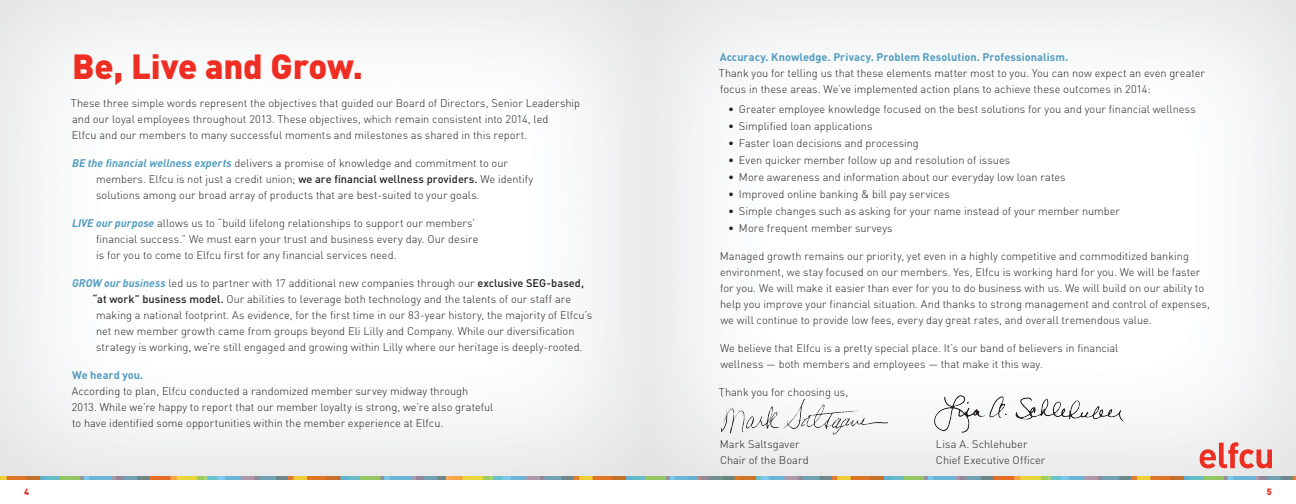
<style>
.page{position:relative;width:1296px;height:504px;background:#fff}
.page>*{position:absolute;margin:0;border:0;box-sizing:border-box;transform-origin:0 0}
.t1{font:900 34.5px "DINOT";letter-spacing:-.005em;color:#ee2e22}
.t2{font:300 11px/16px "DINOT";color:#231f20}
.t3{font:700 11px "DINOT";letter-spacing:.005em;color:#529cbe}
.t4{font:900 9px "DINOT";color:#ee2e22}
.s1{font-weight:700;font-style:italic;color:#529cbe}
.s2{font-weight:500}
</style>
<div class="page">
<img style="left:0;top:0;width:1296px;height:476px">
<img style="left:711px;top:382px;width:183px;height:65px">
<img style="left:934px;top:396px;width:190px;height:37px">
<svg style="left:1200px;top:442px;width:72px;height:26px;background:#ec9a95"></svg>
<img style="left:0;top:476px;width:1296px;height:4px">
<h1 class="t1" style="left:72px;top:44px;width:292px">Be, Live and Grow.</h1>
<p class="t2" style="left:71px;top:95px;width:511px">These three simple words represent the objectives that guided our Board of Directors, Senior Leadership and our loyal employees throughout 2013. These objectives, which remain consistent into 2014, led<br>Elfcu and our members to many successful moments and milestones as shared in this report.</p>
<p class="t2" style="left:96px;top:155px;width:439px;text-indent:-24px"><span class="s1">BE the financial wellness experts</span> delivers a promise of knowledge and commitment to our members. Elfcu is not just a credit union; <span class="s2">we are financial wellness providers.</span> We identify solutions among our broad array of products that are best-suited to your goals.</p>
<p class="t2" style="left:96px;top:215px;width:384px;text-indent:-24px"><span class="s1">LIVE our purpose</span> allows us to “build lifelong relationships to support our members’ financial success.” We must earn your trust and business every day. Our desire is for you to come to Elfcu first for any financial services need.</p>
<p class="t2" style="left:72px;top:275px;width:514px"><span class="s1">GROW our business</span> led us to partner with 17 additional new companies through our <span class="s2">exclusive SEG-based,</span></p>
<p class="t2" style="left:93px;top:291px;width:480px"><span class="s2">“at work” business model.</span> Our abilities to leverage both technology and the talents of our staff are</p>
<p class="t2" style="left:96px;top:307px;width:498px">making a national footprint. As evidence, for the first time in our 83-year history, the majority of Elfcu’s</p>
<p class="t2" style="left:96px;top:323px;width:480px">net new member growth came from groups beyond Eli Lilly and Company. While our diversification</p>
<p class="t2" style="left:96px;top:339px;width:488px">strategy is working, we’re still engaged and growing within Lilly where our heritage is deeply-rooted.</p>
<p class="t3" style="left:72px;top:368px;width:73px">We heard you.</p>
<p class="t2" style="left:72px;top:383px;width:423px">According to plan, Elfcu conducted a randomized member survey midway through<br>2013. While we’re happy to report that our member loyalty is strong, we’re also grateful to have identified some opportunities within the member experience at Elfcu.</p>
<p class="t3" style="left:720px;top:50px;width:350px">Accuracy. Knowledge. Privacy. Problem Resolution. Professionalism.</p>
<p class="t2" style="left:719px;top:65px;width:488px">Thank you for telling us that these elements matter most to you. You can now expect an even greater focus in these areas. We’ve implemented action plans to achieve these outcomes in 2014:</p>
<p class="t2" style="left:728px;top:101px;width:469px">• Greater employee knowledge focused on the best solutions for you and your financial wellness</p>
<p class="t2" style="left:728px;top:118px;width:146px">• Simplified loan applications</p>
<p class="t2" style="left:728px;top:135px;width:192px">• Faster loan decisions and processing</p>
<p class="t2" style="left:728px;top:152px;width:284px">• Even quicker member follow up and resolution of issues</p>
<p class="t2" style="left:728px;top:169px;width:339px">• More awareness and information about our everyday low loan rates</p>
<p class="t2" style="left:728px;top:186px;width:223px">• Improved online banking &amp; bill pay services</p>
<p class="t2" style="left:728px;top:203px;width:393px">• Simple changes such as asking for your name instead of your member number</p>
<p class="t2" style="left:728px;top:220px;width:166px">• More frequent member surveys</p>
<p class="t2" style="left:720px;top:248px;width:491px">Managed growth remains our priority, yet even in a highly competitive and commoditized banking environment, we stay focused on our members. Yes, Elfcu is working hard for you. We will be faster for you. We will make it easier than ever for you to do business with us. We will build on our ability to help you improve your financial situation. And thanks to strong management and control of expenses, we will continue to provide low fees, every day great rates, and overall tremendous value.</p>
<p class="t2" style="left:720px;top:340px;width:400px">We believe that Elfcu is a pretty special place. It’s our band of believers in financial wellness — both members and employees — that make it this way.</p>
<p class="t2" style="left:719px;top:384px;width:131px">Thank you for choosing us,</p>
<p class="t2" style="left:720px;top:436px;width:81px">Mark Saltsgaver</p>
<p class="t2" style="left:936px;top:436px;width:93px">Lisa A. Schlehuber</p>
<p class="t2" style="left:720px;top:452px;width:90px">Chair of the Board</p>
<p class="t2" style="left:936px;top:452px;width:111px">Chief Executive Officer</p>
<p class="t4" style="left:24px;top:486px;width:7px">4</p>
<p class="t4" style="left:1267px;top:486px;width:7px">5</p>
</div>
